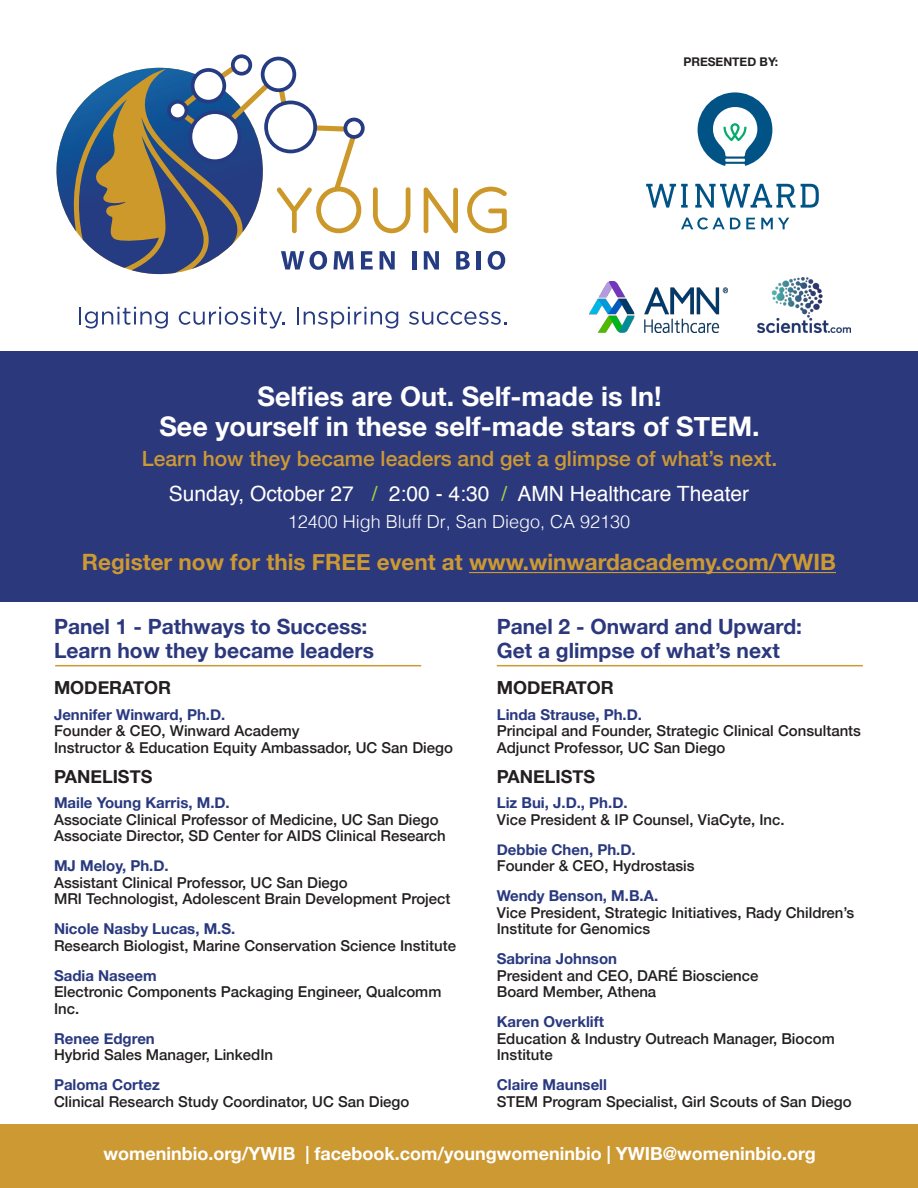
<style>
.page{position:relative;width:918px;height:1188px;background:#fff}
.page>*{position:absolute;margin:0;border:0;box-sizing:border-box;transform-origin:0 0}
.t1{font:700 27px/30px "Helvetica Neue";color:#fff;text-align:center}
.t2{font:700 22.5px "Helvetica Neue";color:#c93}
.t3{font:700 21px/24px "Helvetica Neue";color:#2c387d}
.t4{font:500 21px "Helvetica Neue";color:#c93}
.t5{font:21px "Helvetica";color:#fff}
.t6{font:700 18px "Helvetica Neue";color:#fff}
.t7{font:700 18px "Helvetica Neue";color:#231f20}
.t8{font:300 18px "Helvetica";color:#fff}
.t9{font:500 15px/16.5px "Helvetica Neue";color:#231f20}
.t10{font:700 15px "Helvetica Neue";color:#29397f}
.t11{font:700 12px "Helvetica Neue";color:#231f20}
.s1{color:#a4ce45}
</style>
<div class="page">
<div style="left:0;top:351px;width:918px;height:250px;background:#2c387c"></div>
<hr style="left:469px;top:572px;width:367px;height:1px;background:#c93">
<svg style="left:681px;top:217px;width:59px;height:13px"></svg>
<svg style="left:746px;top:218px;width:9px;height:11px"></svg>
<svg style="left:761px;top:218px;width:28px;height:11px"></svg>
<svg style="left:646px;top:184px;width:42px;height:24px"></svg>
<svg style="left:695px;top:184px;width:100px;height:24px"></svg>
<svg style="left:801px;top:184px;width:18px;height:24px"></svg>
<svg style="left:698px;top:92px;width:74px;height:74px"></svg>
<img style="left:590px;top:282px;width:138px;height:50px">
<hr style="left:55px;top:665px;width:366px;height:1px;background:#c93">
<hr style="left:497px;top:665px;width:366px;height:1px;background:#c93">
<hr style="left:412px;top:251px;width:4px;height:19px;background:#253b82">
<svg style="left:424px;top:251px;width:15px;height:19px"></svg>
<svg style="left:456px;top:251px;width:14px;height:19px"></svg>
<hr style="left:477px;top:251px;width:4px;height:19px;background:#253b82">
<svg style="left:488px;top:251px;width:17px;height:19px"></svg>
<svg style="left:79px;top:307px;width:89px;height:22px"></svg>
<svg style="left:179px;top:307px;width:106px;height:22px"></svg>
<svg style="left:297px;top:307px;width:101px;height:22px"></svg>
<svg style="left:409px;top:311px;width:97px;height:14px"></svg>
<svg style="left:56px;top:54px;width:354px;height:220px"></svg>
<svg style="left:423px;top:187px;width:35px;height:46px"></svg>
<svg style="left:467px;top:187px;width:40px;height:46px"></svg>
<div style="left:0;top:1125px;width:918px;height:63px;background:#c93"></div>
<img style="left:758px;top:277px;width:93px;height:55px">
<p class="t11" style="left:683px;top:52px;width:96px">PRESENTED BY:</p>
<p class="t1" style="left:159px;top:382px;width:602px">Selfies are Out. Self-made is In!<br>See yourself in these self-made stars of STEM.</p>
<p class="t4" style="left:142px;top:442px;width:637px">Learn how they became leaders and get a glimpse of what’s next.</p>
<p class="t5" style="left:169px;top:478px;width:582px">Sunday, October 27 <span class="s1">/</span> 2:00 - 4:30 <span class="s1">/</span> AMN Healthcare Theater</p>
<p class="t8" style="left:288px;top:507px;width:344px">12400 High Bluff Dr, San Diego, CA 92130</p>
<p class="t2" style="left:82px;top:545px;width:756px">Register now for this FREE event at www.winwardacademy.com/YWIB</p>
<p class="t3" style="left:54px;top:615px;width:322px">Panel 1 - Pathways to Success:<br>Learn how they became leaders</p>
<p class="t7" style="left:54px;top:674px;width:118px">MODERATOR</p>
<p class="t10" style="left:54px;top:703px;width:173px">Jennifer Winward, Ph.D.</p>
<p class="t9" style="left:54px;top:721px;width:247px">Founder &amp; CEO, Winward Academy</p>
<p class="t9" style="left:54px;top:738px;width:401px">Instructor &amp; Education Equity Ambassador, UC San Diego</p>
<p class="t7" style="left:54px;top:762px;width:100px">PANELISTS</p>
<p class="t10" style="left:54px;top:791px;width:177px">Maile Young Karris, M.D.</p>
<p class="t9" style="left:54px;top:810px;width:393px">Associate Clinical Professor of Medicine, UC San Diego<br>Associate Director, SD Center for AIDS Clinical Research</p>
<p class="t10" style="left:54px;top:854px;width:116px">MJ Meloy, Ph.D.</p>
<p class="t9" style="left:54px;top:873px;width:295px">Assistant Clinical Professor, UC San Diego</p>
<p class="t9" style="left:54px;top:889px;width:398px">MRI Technologist, Adolescent Brain Development Project</p>
<p class="t10" style="left:54px;top:917px;width:183px">Nicole Nasby Lucas, M.S.</p>
<p class="t9" style="left:54px;top:936px;width:404px">Research Biologist, Marine Conservation Science Institute</p>
<p class="t10" style="left:54px;top:964px;width:104px">Sadia Naseem</p>
<p class="t9" style="left:54px;top:982px;width:389px">Electronic Components Packaging Engineer, Qualcomm<br>Inc.</p>
<p class="t10" style="left:54px;top:1027px;width:102px">Renee Edgren</p>
<p class="t9" style="left:54px;top:1045px;width:221px">Hybrid Sales Manager, LinkedIn</p>
<p class="t10" style="left:54px;top:1073px;width:107px">Paloma Cortez</p>
<p class="t9" style="left:54px;top:1092px;width:357px">Clinical Research Study Coordinator, UC San Diego</p>
<p class="t3" style="left:497px;top:615px;width:307px">Panel 2 - Onward and Upward:<br>Get a glimpse of what’s next</p>
<p class="t7" style="left:497px;top:674px;width:118px">MODERATOR</p>
<p class="t10" style="left:497px;top:703px;width:147px">Linda Strause, Ph.D.</p>
<p class="t9" style="left:497px;top:721px;width:366px">Principal and Founder, Strategic Clinical Consultants</p>
<p class="t9" style="left:497px;top:738px;width:230px">Adjunct Professor, UC San Diego</p>
<p class="t7" style="left:497px;top:762px;width:100px">PANELISTS</p>
<p class="t10" style="left:497px;top:791px;width:132px">Liz Bui, J.D., Ph.D.</p>
<p class="t9" style="left:497px;top:810px;width:289px">Vice President &amp; IP Counsel, ViaCyte, Inc.</p>
<p class="t10" style="left:497px;top:838px;width:140px">Debbie Chen, Ph.D.</p>
<p class="t9" style="left:497px;top:856px;width:199px">Founder &amp; CEO, Hydrostasis</p>
<p class="t10" style="left:497px;top:884px;width:163px">Wendy Benson, M.B.A.</p>
<p class="t9" style="left:497px;top:903px;width:359px">Vice President, Strategic Initiatives, Rady Children’s<br>Institute for Genomics</p>
<p class="t10" style="left:497px;top:947px;width:122px">Sabrina Johnson</p>
<p class="t9" style="left:497px;top:966px;width:263px">President and CEO, DARÉ Bioscience</p>
<p class="t9" style="left:497px;top:982px;width:161px">Board Member, Athena</p>
<p class="t10" style="left:497px;top:1010px;width:109px">Karen Overklift</p>
<p class="t9" style="left:497px;top:1029px;width:339px">Education &amp; Industry Outreach Manager, Biocom<br>Institute</p>
<p class="t10" style="left:497px;top:1073px;width:112px">Claire Maunsell</p>
<p class="t9" style="left:497px;top:1092px;width:356px">STEM Program Specialist, Girl Scouts of San Diego</p>
<p class="t6" style="left:104px;top:1140px;width:714px">womeninbio.org/YWIB | facebook.com/youngwomeninbio | YWIB@womeninbio.org</p>
</div>
